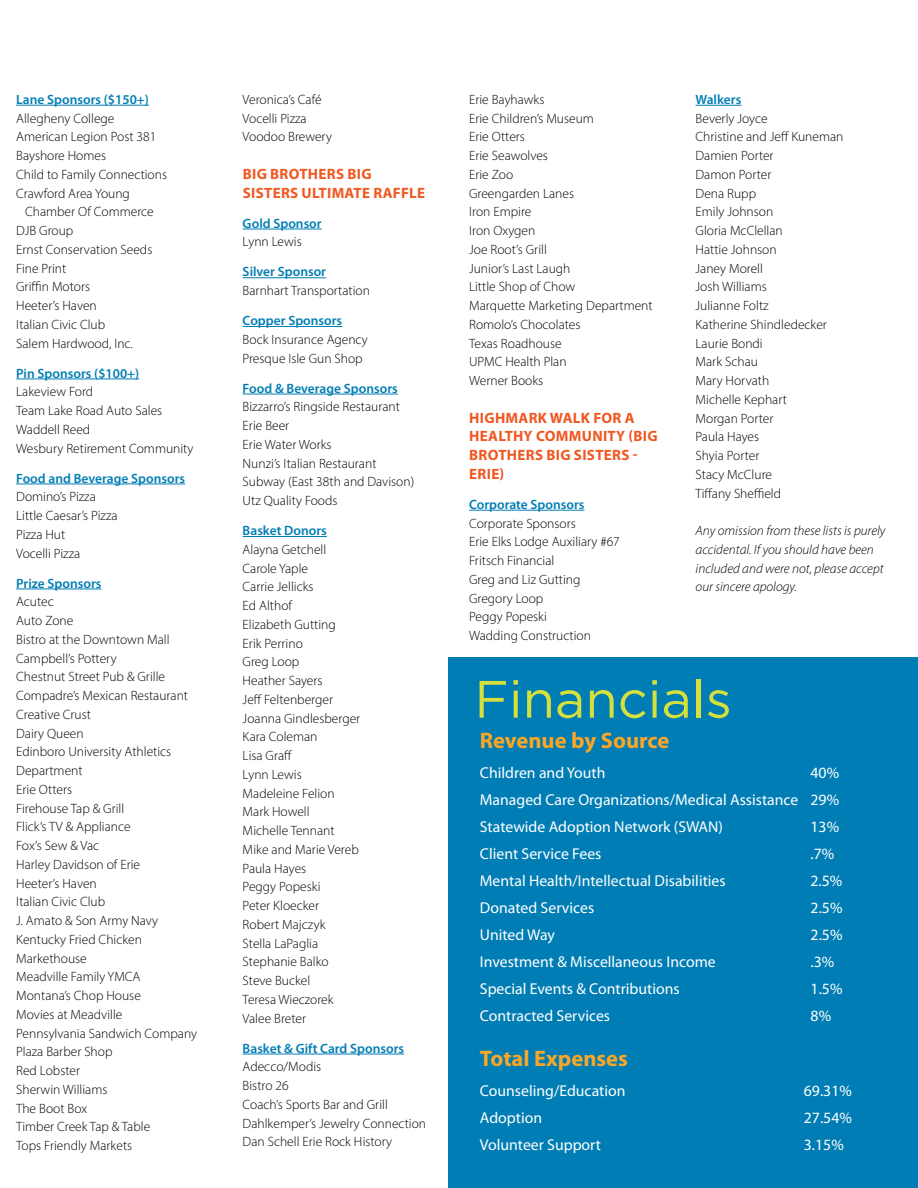
<style>
.page{position:relative;width:918px;height:1188px;background:#fff}
.page>*{position:absolute;margin:0;border:0;box-sizing:border-box;transform-origin:0 0}
.t1{font:52.5px "Gotham";color:#d6e03d}
.t2{font:700 22.5px "Myriad Pro";color:#faa627}
.t3{font:15.75px/27px "Myriad Pro";color:#fff;text-align:justify}
.t4{font:700 15px/18.8px "Myriad Pro";letter-spacing:.02em;color:#f15822}
.t5{font:300 13.5px/18.8px "Myriad Pro";color:#000}
.t6{font:600 13.5px "Myriad Pro";color:#007db4}
.t7{font:italic 300 13.5px/18.8px "Myriad Pro";color:#000}
</style>
<div class="page">
<div style="left:449px;top:658px;width:469px;height:530px;background:#007db4"></div>
<hr style="left:16px;top:105px;width:133px;height:1px;background:#007db4">
<hr style="left:16px;top:379px;width:123px;height:1px;background:#007db4">
<hr style="left:16px;top:484px;width:169px;height:1px;background:#007db4">
<hr style="left:16px;top:589px;width:86px;height:1px;background:#007db4">
<hr style="left:243px;top:229px;width:79px;height:1px;background:#007db4">
<hr style="left:243px;top:277px;width:83px;height:1px;background:#007db4">
<hr style="left:243px;top:326px;width:99px;height:1px;background:#007db4">
<hr style="left:243px;top:394px;width:155px;height:1px;background:#007db4">
<hr style="left:243px;top:536px;width:84px;height:1px;background:#007db4">
<hr style="left:243px;top:1054px;width:161px;height:1px;background:#007db4">
<hr style="left:469px;top:510px;width:116px;height:1px;background:#007db4">
<hr style="left:696px;top:105px;width:45px;height:1px;background:#007db4">
<p class="t6" style="left:16px;top:91px;width:134px">Lane Sponsors ($150+)</p>
<p class="t5" style="left:16px;top:109px;width:152px">Allegheny College<br>American Legion Post 381<br>Bayshore Homes<br>Child to Family Connections<br>Crawford Area Young</p>
<p class="t5" style="left:16px;top:202px;width:139px;text-indent:9px">Chamber Of Commerce<br>DJB Group<br>Ernst Conservation Seeds<br>Fine Print<br>Griffin Motors<br>Heeter’s Haven<br>Italian Civic Club<br>Salem Hardwood, Inc.</p>
<p class="t6" style="left:16px;top:364px;width:125px">Pin Sponsors ($100+)</p>
<p class="t5" style="left:16px;top:382px;width:179px">Lakeview Ford<br>Team Lake Road Auto Sales<br>Waddell Reed<br>Wesbury Retirement Community</p>
<p class="t6" style="left:16px;top:469px;width:170px">Food and Beverage Sponsors</p>
<p class="t5" style="left:16px;top:487px;width:103px">Domino’s Pizza<br>Little Caesar’s Pizza<br>Pizza Hut<br>Vocelli Pizza</p>
<p class="t6" style="left:16px;top:574px;width:87px">Prize Sponsors</p>
<p class="t5" style="left:16px;top:592px;width:182px">Acutec<br>Auto Zone<br>Bistro at the Downtown Mall<br>Campbell’s Pottery<br>Chestnut Street Pub &amp; Grille<br>Compadre’s Mexican Restaurant<br>Creative Crust<br>Dairy Queen<br>Edinboro University Athletics<br>Department<br>Erie Otters<br>Firehouse Tap &amp; Grill<br>Flick’s TV &amp; Appliance<br>Fox’s Sew &amp; Vac<br>Harley Davidson of Erie<br>Heeter’s Haven<br>Italian Civic Club<br>J. Amato &amp; Son Army Navy<br>Kentucky Fried Chicken<br>Markethouse<br>Meadville Family YMCA<br>Montana’s Chop House<br>Movies at Meadville<br>Pennsylvania Sandwich Company<br>Plaza Barber Shop<br>Red Lobster<br>Sherwin Williams<br>The Boot Box<br>Timber Creek Tap &amp; Table<br>Tops Friendly Markets</p>
<p class="t5" style="left:243px;top:90px;width:91px">Veronica’s Café<br>Vocelli Pizza<br>Voodoo Brewery</p>
<p class="t4" style="left:243px;top:164px;width:184px">BIG BROTHERS BIG<br>SISTERS ULTIMATE RAFFLE</p>
<p class="t6" style="left:243px;top:215px;width:81px">Gold Sponsor</p>
<p class="t5" style="left:243px;top:232px;width:61px">Lynn Lewis</p>
<p class="t6" style="left:243px;top:263px;width:85px">Silver Sponsor</p>
<p class="t5" style="left:243px;top:281px;width:129px">Barnhart Transportation</p>
<p class="t6" style="left:243px;top:312px;width:101px">Copper Sponsors</p>
<p class="t5" style="left:243px;top:330px;width:127px">Bock Insurance Agency<br>Presque Isle Gun Shop</p>
<p class="t6" style="left:243px;top:380px;width:157px">Food &amp; Beverage Sponsors</p>
<p class="t5" style="left:243px;top:397px;width:173px">Bizzarro’s Ringside Restaurant<br>Erie Beer<br>Erie Water Works<br>Nunzi’s Italian Restaurant<br>Subway (East 38th and Davison)<br>Utz Quality Foods</p>
<p class="t6" style="left:243px;top:522px;width:86px">Basket Donors</p>
<p class="t5" style="left:243px;top:540px;width:119px">Alayna Getchell<br>Carole Yaple<br>Carrie Jellicks<br>Ed Althof<br>Elizabeth Gutting<br>Erik Perrino<br>Greg Loop<br>Heather Sayers<br>Jeff Feltenberger<br>Joanna Gindlesberger<br>Kara Coleman<br>Lisa Graff<br>Lynn Lewis<br>Madeleine Felion<br>Mark Howell<br>Michelle Tennant<br>Mike and Marie Vereb<br>Paula Hayes<br>Peggy Popeski<br>Peter Kloecker<br>Robert Majczyk<br>Stella LaPaglia<br>Stephanie Balko<br>Steve Buckel<br>Teresa Wieczorek<br>Valee Breter</p>
<p class="t6" style="left:243px;top:1040px;width:163px">Basket &amp; Gift Card Sponsors</p>
<p class="t5" style="left:243px;top:1057px;width:185px">Adecco/Modis<br>Bistro 26<br>Coach’s Sports Bar and Grill<br>Dahlkemper’s Jewelry Connection<br>Dan Schell Erie Rock History</p>
<p class="t5" style="left:469px;top:90px;width:185px">Erie Bayhawks<br>Erie Children’s Museum<br>Erie Otters<br>Erie Seawolves<br>Erie Zoo<br>Greengarden Lanes<br>Iron Empire<br>Iron Oxygen<br>Joe Root’s Grill<br>Junior’s Last Laugh<br>Little Shop of Chow<br>Marquette Marketing Department<br>Romolo’s Chocolates<br>Texas Roadhouse<br>UPMC Health Plan<br>Werner Books</p>
<p class="t4" style="left:469px;top:408px;width:190px">HIGHMARK WALK FOR A<br>HEALTHY COMMUNITY (BIG<br>BROTHERS BIG SISTERS -<br>ERIE)</p>
<p class="t6" style="left:469px;top:496px;width:117px">Corporate Sponsors</p>
<p class="t5" style="left:469px;top:514px;width:152px">Corporate Sponsors<br>Erie Elks Lodge Auxiliary #67<br>Fritsch Financial<br>Greg and Liz Gutting<br>Gregory Loop<br>Peggy Popeski<br>Wadding Construction</p>
<p class="t6" style="left:696px;top:91px;width:47px">Walkers</p>
<p class="t5" style="left:696px;top:109px;width:149px">Beverly Joyce<br>Christine and Jeff Kuneman<br>Damien Porter<br>Damon Porter<br>Dena Rupp<br>Emily Johnson<br>Gloria McClellan<br>Hattie Johnson<br>Janey Morell<br>Josh Williams<br>Julianne Foltz<br>Katherine Shindledecker<br>Laurie Bondi<br>Mark Schau<br>Mary Horvath<br>Michelle Kephart<br>Morgan Porter<br>Paula Hayes<br>Shyia Porter<br>Stacy McClure<br>Tiffany Sheffield</p>
<p class="t7" style="left:696px;top:521px;width:191px">Any omission from these lists is purely accidental. If you should have been included and were not, please accept our sincere apology.</p>
<h1 class="t1" style="left:474px;top:670px;width:259px">Financials</h1>
<h2 class="t2" style="left:480px;top:726px;width:191px">Revenue by Source</h2>
<p class="t3" style="left:480px;top:759px;width:127px">Children and Youth</p>
<p class="t3" style="left:480px;top:759px;width:361px;text-indent:331px">40% Managed Care Organizations/Medical Assistance 29% Statewide Adoption Network (SWAN)</p>
<p class="t3" style="left:811px;top:813px;width:30px">13%</p>
<p class="t3" style="left:480px;top:840px;width:123px">Client Service Fees</p>
<p class="t3" style="left:811px;top:840px;width:25px">.7%</p>
<p class="t3" style="left:480px;top:867px;width:247px">Mental Health/Intellectual Disabilities</p>
<p class="t3" style="left:811px;top:867px;width:33px">2.5%</p>
<p class="t3" style="left:480px;top:894px;width:116px">Donated Services</p>
<p class="t3" style="left:811px;top:894px;width:33px">2.5%</p>
<p class="t3" style="left:480px;top:921px;width:76px">United Way</p>
<p class="t3" style="left:811px;top:921px;width:33px">2.5%</p>
<p class="t3" style="left:480px;top:948px;width:237px">Investment &amp; Miscellaneous Income</p>
<p class="t3" style="left:811px;top:948px;width:25px">.3%</p>
<p class="t3" style="left:480px;top:975px;width:201px">Special Events &amp; Contributions</p>
<p class="t3" style="left:811px;top:975px;width:33px">1.5%</p>
<p class="t3" style="left:480px;top:1002px;width:132px">Contracted Services</p>
<p class="t3" style="left:811px;top:1002px;width:22px">8%</p>
<h2 class="t2" style="left:480px;top:1044px;width:150px">Total Expenses</h2>
<p class="t3" style="left:480px;top:1077px;width:147px">Counseling/Education</p>
<p class="t3" style="left:804px;top:1077px;width:50px">69.31%</p>
<p class="t3" style="left:480px;top:1104px;width:64px">Adoption</p>
<p class="t3" style="left:804px;top:1104px;width:50px">27.54%</p>
<p class="t3" style="left:480px;top:1131px;width:123px">Volunteer Support</p>
<p class="t3" style="left:804px;top:1131px;width:41px">3.15%</p>
</div>
